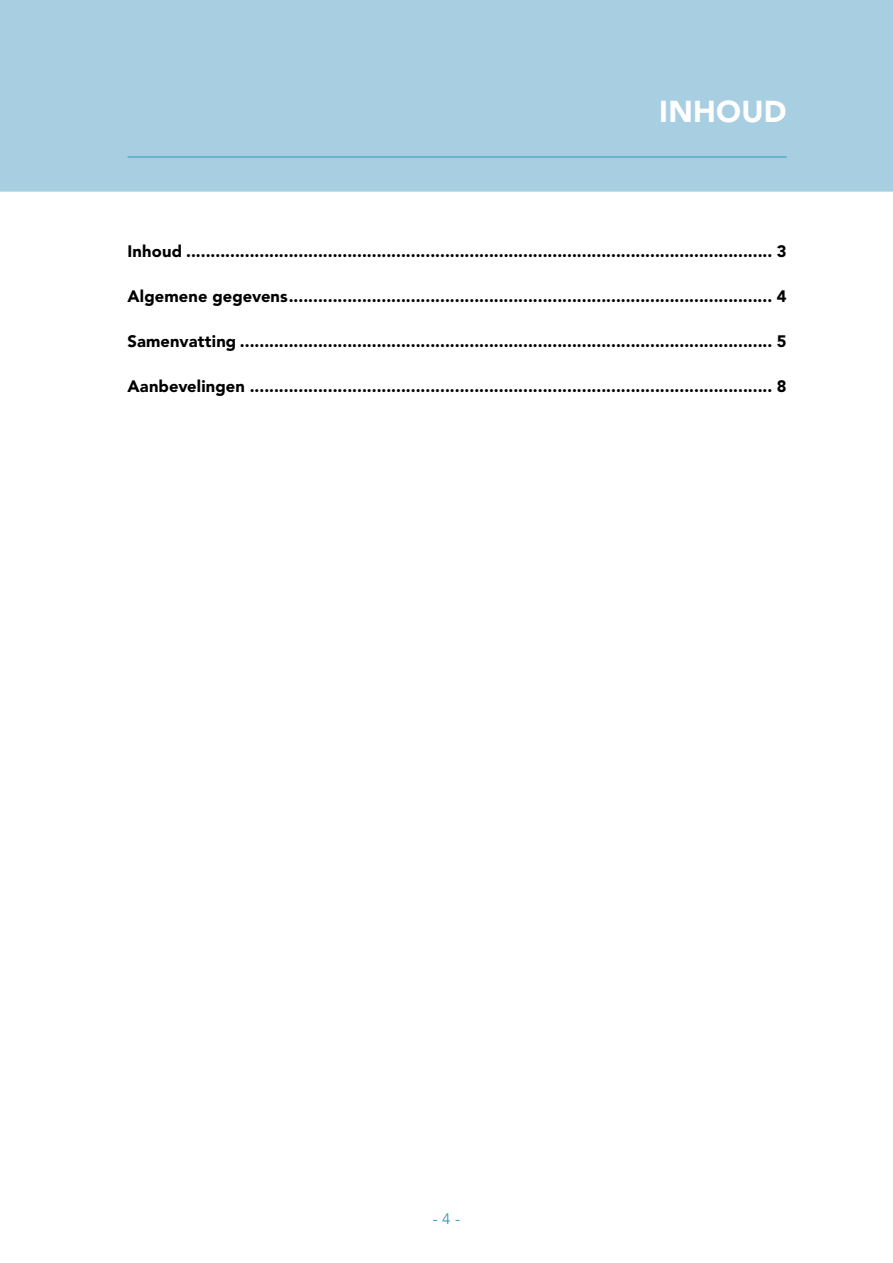
<style>
.page{position:relative;width:893px;height:1263px;background:#fff}
.page>*{position:absolute;margin:0;border:0;box-sizing:border-box;transform-origin:0 0}
.t1{font:900 30px "Avenir LT Std";letter-spacing:.01em;color:#fff}
.t2{font:900 16.5px "Avenir LT Std";letter-spacing:.01em;color:#000}
.t3{font:15px "Avenir LT Std";color:#3397b9}
</style>
<div class="page">
<div style="left:0;top:0;width:893px;height:192px;background:#a8cee1"></div>
<hr style="left:128px;top:157px;width:659px;height:1px;background:#3397b9">
<h1 class="t1" style="left:659px;top:93px;width:129px">INHOUD</h1>
<p class="t2" style="left:128px;top:241px;width:661px">Inhoud ........................................................................................................................ 3</p>
<p class="t2" style="left:128px;top:286px;width:661px">Algemene gegevens................................................................................................... 4</p>
<p class="t2" style="left:128px;top:331px;width:661px">Samenvatting ............................................................................................................. 5</p>
<p class="t2" style="left:128px;top:376px;width:661px">Aanbevelingen ........................................................................................................... 8</p>
<p class="t3" style="left:433px;top:1210px;width:29px">- 4 -</p>
</div>
